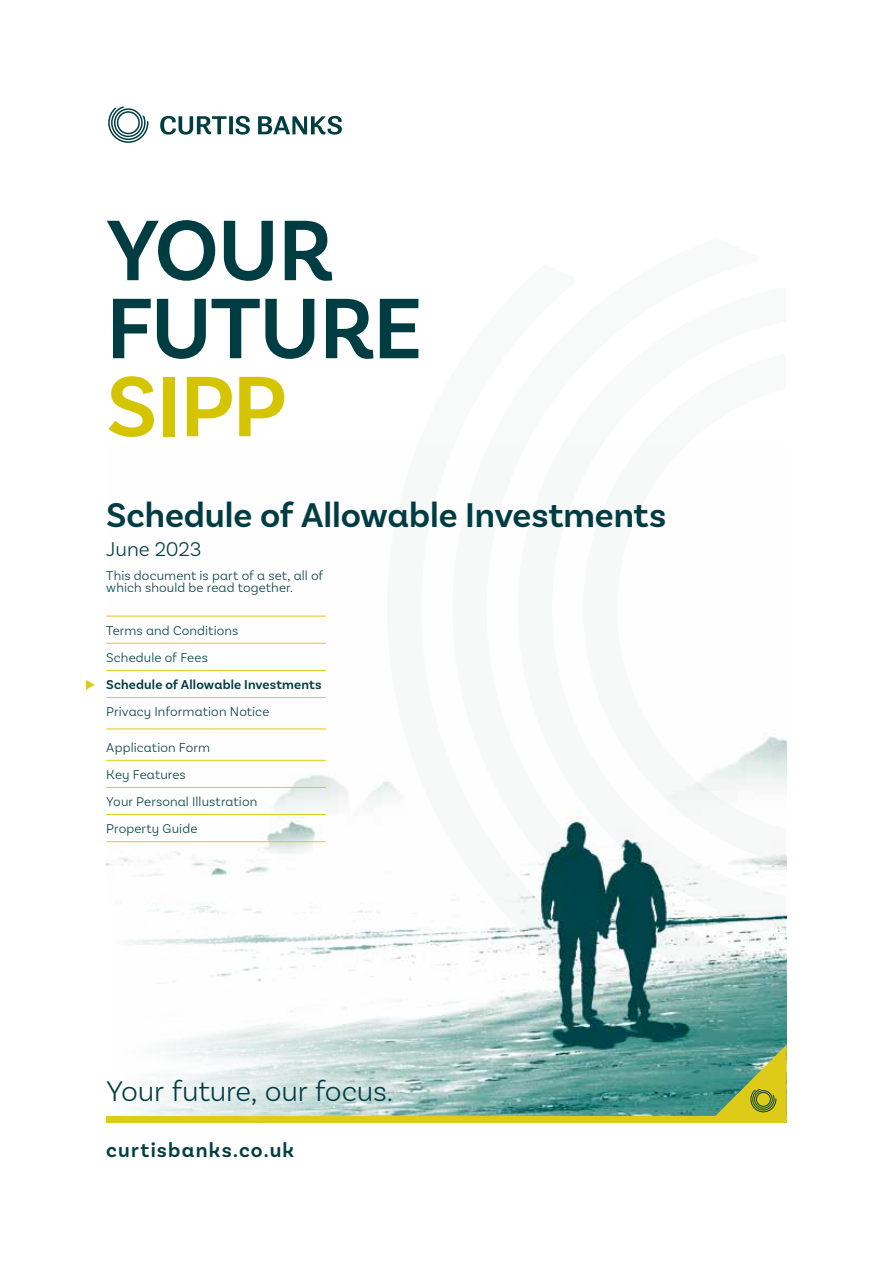
<style>
.page{position:relative;width:893px;height:1263px;background:#fff}
.page>*{position:absolute;margin:0;border:0;box-sizing:border-box;transform-origin:0 0}
.t1{font:600 90px/78px "Basic Sans Alt";letter-spacing:-.015em;color:#003d43}
.t2{font:600 90px "Basic Sans Alt";color:#d5c500}
.t3{font:600 36px "Basic Sans Alt";letter-spacing:-.005em;color:#003d43}
.t4{font:300 30px "Basic Sans Alt";letter-spacing:-.01em;color:#003d43}
.t5{font:600 21px "Basic Sans Alt";letter-spacing:.06em;color:#003d43}
.t6{font:300 21px "Basic Sans Alt";letter-spacing:-.005em;color:#003d43}
.t7{font:300 13.5px/27.2px "Basic Sans Alt";letter-spacing:.01em;color:#003d43}
.t8{font:600 13.5px "Basic Sans Alt";letter-spacing:.01em;color:#003d43}
</style>
<div class="page">
<img style="left:106px;top:615px;width:681px;height:502px">
<img style="left:106px;top:905px;width:449px;height:212px">
<svg style="left:387px;top:615px;width:399px;height:451px"></svg>
<svg style="left:452px;top:615px;width:334px;height:386px"></svg>
<svg style="left:518px;top:615px;width:268px;height:321px"></svg>
<svg style="left:583px;top:615px;width:203px;height:256px"></svg>
<div style="left:106px;top:1117px;width:681px;height:6px;background:#ddcb17"></div>
<svg style="left:714px;top:1044px;width:73px;height:73px;background:#88a954"></svg>
<hr style="left:106px;top:616px;width:220px;height:1px;background:#ddcb17">
<hr style="left:106px;top:643px;width:220px;height:1px;background:#ddcb17">
<hr style="left:106px;top:670px;width:220px;height:1px;background:#ddcb17">
<hr style="left:106px;top:760px;width:220px;height:1px;background:#ddcb17">
<hr style="left:106px;top:787px;width:220px;height:1px;background:#ddcb17">
<hr style="left:106px;top:814px;width:220px;height:1px;background:#ddcb17">
<hr style="left:106px;top:841px;width:220px;height:1px;background:#ddcb17">
<hr style="left:106px;top:697px;width:220px;height:1px;background:#ddcb17">
<hr style="left:106px;top:729px;width:220px;height:1px;background:#ddcb17">
<svg style="left:108px;top:106px;width:40px;height:37px"></svg>
<svg style="left:258px;top:116px;width:84px;height:19px"></svg>
<svg style="left:160px;top:116px;width:90px;height:19px"></svg>
<div style="left:90px;top:1063px;width:319px;height:59px;background:#fff;opacity:.2"></div>
<svg style="left:86px;top:680px;width:9px;height:10px"></svg>
<h1 class="t1" style="left:106px;top:212px;width:318px">YOUR<br>FUTURE</h1>
<h1 class="t2" style="left:106px;top:352px;width:182px">SIPP</h1>
<h2 class="t3" style="left:106px;top:494px;width:561px">Schedule of Allowable Investments</h2>
<h3 class="t6" style="left:106px;top:537px;width:97px">June 2023</h3>
<p class="t7" style="left:106px;top:570px;width:219px;line-height:12px">This document is part of a set, all of which should be read together.</p>
<p class="t7" style="left:106px;top:616px;width:134px">Terms and Conditions<br>Schedule of Fees</p>
<p class="t8" style="left:106px;top:676px;width:217px">Schedule of Allowable Investments</p>
<p class="t7" style="left:106px;top:698px;width:165px">Privacy Information Notice</p>
<p class="t7" style="left:106px;top:733px;width:153px">Application Form<br>Key Features<br>Your Personal Illustration<br>Property Guide</p>
<h3 class="t4" style="left:106px;top:1073px;width:289px">Your future, our focus.</h3>
<h3 class="t5" style="left:106px;top:1137px;width:189px">curtisbanks.co.uk</h3>
</div>
